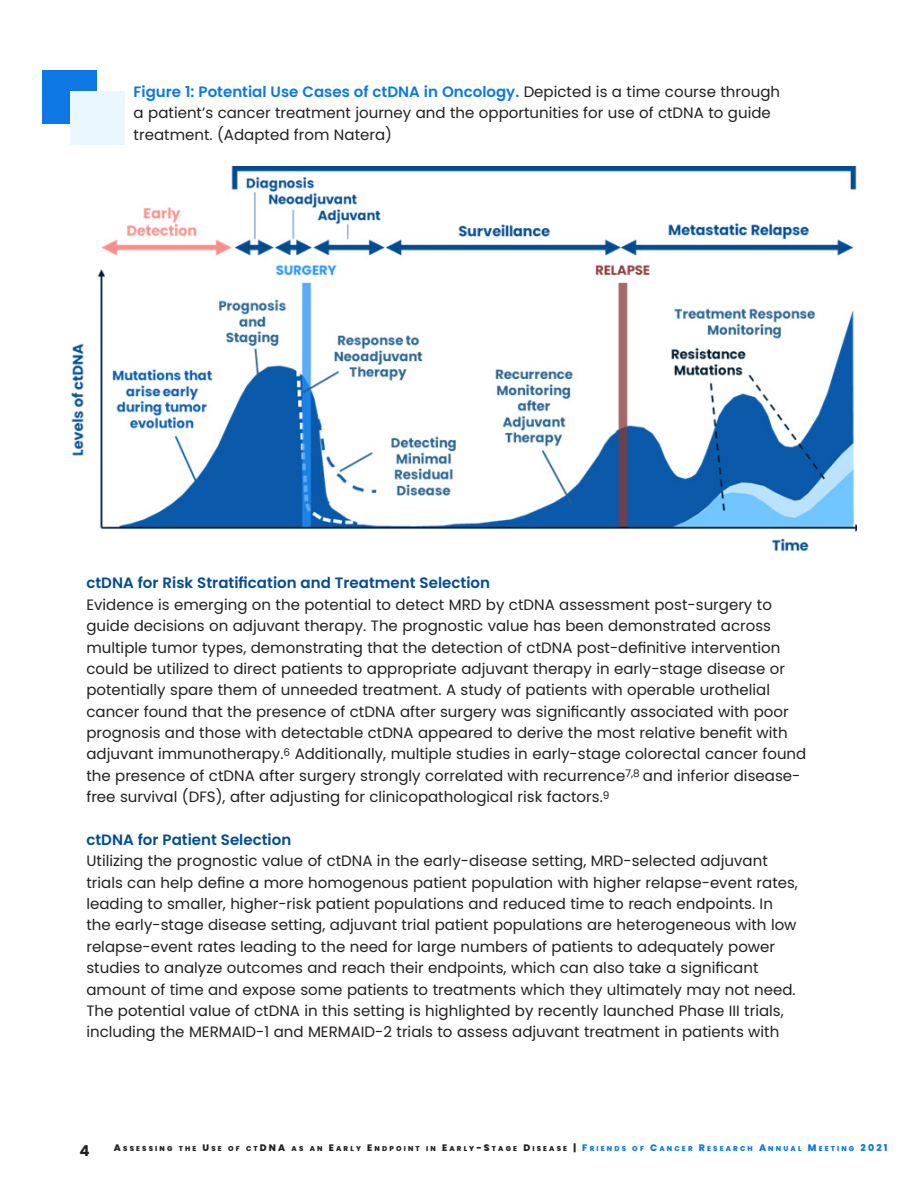
<style>
.page{position:relative;width:918px;height:1188px;background:#fff}
.page>*{position:absolute;margin:0;border:0;box-sizing:border-box;transform-origin:0 0}
.t1{font:15px/21.3px "Poppins";color:#231f20}
.t2{font:600 15px "Poppins";color:#034c8e}
.t3{font:700 15px "Poppins";color:#231f20}
.t4{font:800 7.05px "Poppins";letter-spacing:.305em;color:#231f20}
.s1{font-weight:600;color:#0d78e3}
.s2{font-size:9.3px}
.s3{font-size:9.3px;color:#0d78e3}
.s4{color:#0d78e3}
</style>
<div class="page">
<div style="left:43px;top:70px;width:54px;height:54px;background:#0d78e3"></div>
<div style="left:70px;top:91px;width:54px;height:54px;background:#ebf7ff"></div>
<img style="left:70px;top:166px;width:786px;height:386px">
<p class="t1" style="left:134px;top:81px;width:648px"><span class="s1">Figure 1: Potential Use Cases of ctDNA in Oncology.</span> Depicted is a time course through a patient’s cancer treatment journey and the opportunities for use of ctDNA to guide treatment. (Adapted from Natera)</p>
<p class="t2" style="left:86px;top:574px;width:405px">ctDNA for Risk Stratification and Treatment Selection</p>
<p class="t1" style="left:86px;top:594px;width:722px">Evidence is emerging on the potential to detect MRD by ctDNA assessment post-surgery to guide decisions on adjuvant therapy. The prognostic value has been demonstrated across multiple tumor types, demonstrating that the detection of ctDNA post-definitive intervention could be utilized to direct patients to appropriate adjuvant therapy in early-stage disease or potentially spare them of unneeded treatment. A study of patients with operable urothelial cancer found that the presence of ctDNA after surgery was significantly associated with poor prognosis and those with detectable ctDNA appeared to derive the most relative benefit with adjuvant immunotherapy.<sup>6</sup> Additionally, multiple studies in early-stage colorectal cancer found the presence of ctDNA after surgery strongly correlated with recurrence<sup>7,8</sup> and inferior disease&shy;free survival (DFS), after adjusting for clinicopathological risk factors.<sup>9</sup></p>
<p class="t2" style="left:86px;top:831px;width:206px">ctDNA for Patient Selection</p>
<p class="t1" style="left:86px;top:851px;width:713px">Utilizing the prognostic value of ctDNA in the early-disease setting, MRD-selected adjuvant trials can help define a more homogenous patient population with higher relapse-event rates, leading to smaller, higher-risk patient populations and reduced time to reach endpoints. In the early-stage disease setting, adjuvant trial patient populations are heterogeneous with low relapse-event rates leading to the need for large numbers of patients to adequately power studies to analyze outcomes and reach their endpoints, which can also take a significant amount of time and expose some patients to treatments which they ultimately may not need.<br>The potential value of ctDNA in this setting is highlighted by recently launched Phase III trials, including the MERMAID-1 and MERMAID-2 trials to assess adjuvant treatment in patients with</p>
<p class="t3" style="left:79px;top:1144px;width:12px">4</p>
<p class="t4" style="left:114px;top:1145px;width:775px"><span class="s2">A</span>SSESSING THE <span class="s2">U</span>SE OF CT<span class="s2">DNA</span> AS AN <span class="s2">E</span>ARLY <span class="s2">E</span>NDPOINT IN <span class="s2">E</span>ARLY<span class="s2">-S</span>TAGE <span class="s2">D</span>ISEASE <span class="s2">|</span> <span class="s3">F</span><span class="s4">RIENDS OF</span> <span class="s3">C</span><span class="s4">ANCER</span> <span class="s3">R</span><span class="s4">ESEARCH</span> <span class="s3">A</span><span class="s4">NNUAL</span> <span class="s3">M</span><span class="s4">EETING</span> <span class="s3">2021</span></p>
</div>
